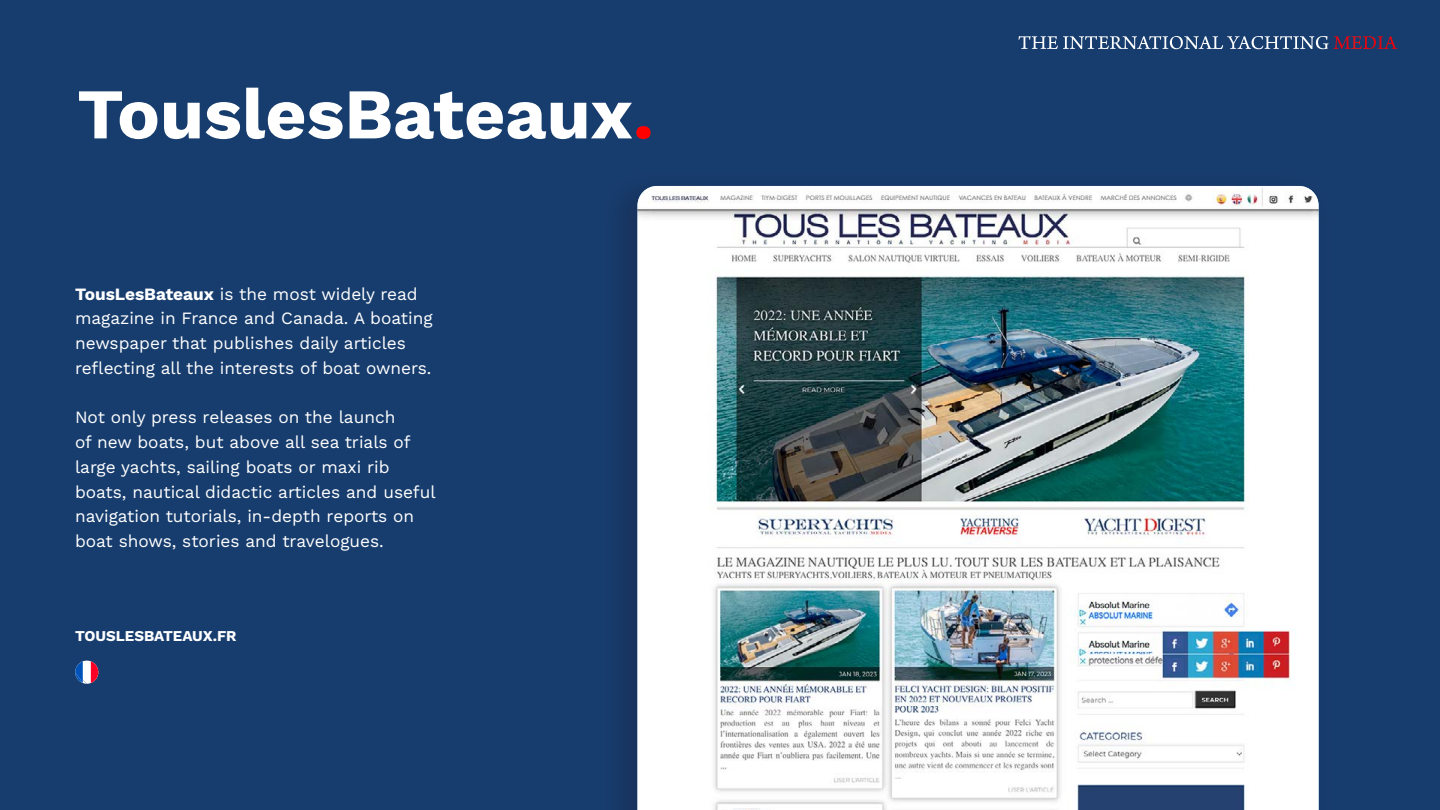
<style>
.page{position:relative;width:1440px;height:810px;background:#173d6e}
.page>*{position:absolute;margin:0;border:0;box-sizing:border-box;transform-origin:0 0}
.t1{font:71.25px "Work Sans";color:#fff}
.t2{font:17.25px/24.8px "Work Sans";color:#fff}
.t3{font:15px "Work Sans";color:#fff}
.s1{color:#f00}
</style>
<div class="page">
<svg style="left:1019px;top:36px;width:378px;height:13px"></svg>
<div style="left:601px;top:171px;width:730px;height:639px;background:#1b1d3a;opacity:.32"></div>
<img style="left:638px;top:186px;width:681px;height:624px">
<svg style="left:75px;top:661px;width:23px;height:23px"></svg>
<h1 class="t1" style="left:77px;top:60px;width:578px">TouslesBateaux<span class="s1">.</span></h1>
<p class="t2" style="left:75px;top:281px;width:359px">TousLesBateaux is the most widely read magazine in France and Canada. A boating newspaper that publishes daily articles reflecting all the interests of boat owners.</p>
<p class="t2" style="left:75px;top:404px;width:362px">Not only press releases on the launch<br>of new boats, but above all sea trials of large yachts, sailing boats or maxi rib boats, nautical didactic articles and useful navigation tutorials, in-depth reports on boat shows, stories and travelogues.</p>
<p class="t3" style="left:75px;top:625px;width:163px">TOUSLESBATEAUX.FR</p>
</div>
